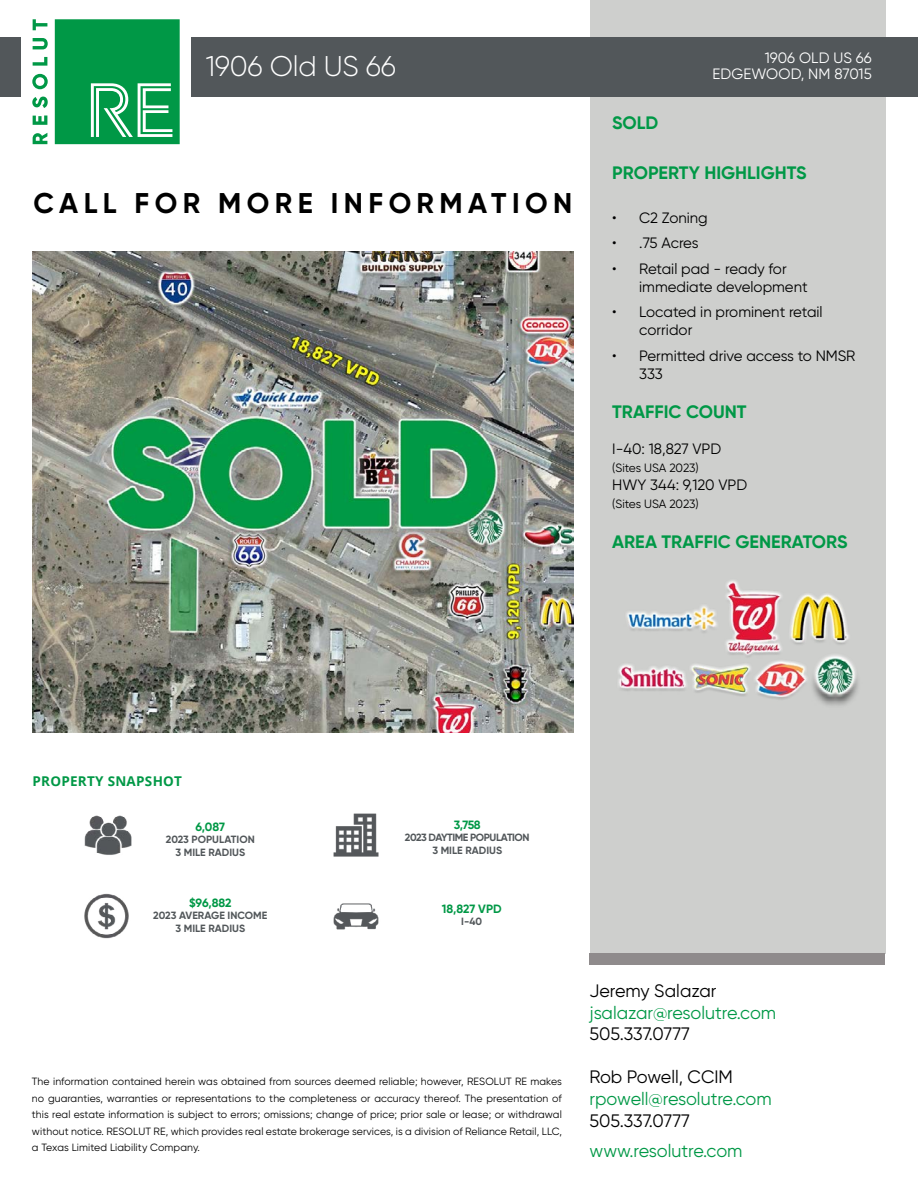
<style>
.page{position:relative;width:918px;height:1188px;background:#fff}
.page>*{position:absolute;margin:0;border:0;box-sizing:border-box;transform-origin:0 0}
.t1{font:700 28.5px "Gilroy";letter-spacing:.19em;color:#000}
.t2{font:300 28.5px "Gilroy";letter-spacing:-.01em;color:#fff}
.t3{font:18px "Gilroy";color:#009846}
.t4{font:700 18px "Gilroy";color:#009846}
.t5{font:18px "Gilroy";color:#000}
.t6{font:15px/18px "Gilroy";color:#000}
.t7{font:15px/16.5px "Gilroy";letter-spacing:.01em;color:#fff;text-align:right}
.t8{font:700 13.5px "Open Sans";letter-spacing:.02em;color:#009846}
.t9{font:12px "Gilroy";letter-spacing:-.01em;color:#000}
.t10{font:700 12px "Gilroy";letter-spacing:-.01em;color:#009846}
.t11{font:10.5px/16.5px "Gilroy";letter-spacing:.01em;color:#000;text-align:justify}
.t12{font:700 10.5px/12.6px "Gilroy";color:#52575a;text-align:center}
.t13{font:700 10.5px/12.6px "Gilroy";letter-spacing:-.04em;color:#52575a;text-align:center}
</style>
<div class="page">
<div style="left:590px;top:0;width:295px;height:954px;background:#cecfcd"></div>
<div style="left:590px;top:953px;width:295px;height:12px;background:#8f8b8c"></div>
<div style="left:0;top:37px;width:918px;height:60px;background:#52575a"></div>
<div style="left:21px;top:14px;width:169px;height:134px;background:#fff"></div>
<svg style="left:32px;top:19px;width:148px;height:125px"></svg>
<img style="left:84px;top:815px;width:48px;height:40px">
<img style="left:84px;top:893px;width:45px;height:46px">
<img style="left:333px;top:813px;width:46px;height:44px">
<img style="left:333px;top:903px;width:46px;height:27px">
<img style="left:618px;top:580px;width:240px;height:126px">
<img style="left:33px;top:251px;width:540px;height:482px">
<h1 class="t2" style="left:206px;top:49px;width:192px">1906 Old US 66</h1>
<h3 class="t7" style="left:712px;top:49px;width:161px">1906 OLD US 66<br>EDGEWOOD, NM 87015</h3>
<h1 class="t1" style="left:33px;top:186px;width:540px">CALL FOR MORE INFORMATION</h1>
<h2 class="t4" style="left:612px;top:111px;width:48px">SOLD</h2>
<h2 class="t4" style="left:612px;top:162px;width:196px">PROPERTY HIGHLIGHTS</h2>
<h3 class="t6" style="left:612px;top:208px;width:97px">• C2 Zoning</h3>
<h3 class="t6" style="left:612px;top:234px;width:88px">• .75 Acres</h3>
<h3 class="t6" style="left:639px;top:259px;width:170px;text-indent:-27px">• Retail pad - ready for immediate development</h3>
<h3 class="t6" style="left:639px;top:303px;width:185px;text-indent:-27px">• Located in prominent retail corridor</h3>
<h3 class="t6" style="left:639px;top:346px;width:218px;text-indent:-27px">• Permitted drive access to NMSR<br>333</h3>
<h2 class="t4" style="left:612px;top:401px;width:136px">TRAFFIC COUNT</h2>
<h3 class="t6" style="left:612px;top:440px;width:111px">I-40: 18,827 VPD</h3>
<p class="t9" style="left:612px;top:461px;width:88px">(Sites USA 2023)</p>
<h3 class="t6" style="left:612px;top:476px;width:136px">HWY 344: 9,120 VPD</h3>
<p class="t9" style="left:612px;top:497px;width:88px">(Sites USA 2023)</p>
<h2 class="t4" style="left:612px;top:531px;width:237px">AREA TRAFFIC GENERATORS</h2>
<p class="t8" style="left:32px;top:772px;width:151px">PROPERTY SNAPSHOT</p>
<p class="t10" style="left:196px;top:819px;width:31px">6,087</p>
<p class="t12" style="left:166px;top:833px;width:90px">2023 POPULATION<br>3 MILE RADIUS</p>
<p class="t10" style="left:189px;top:895px;width:44px">$96,882</p>
<p class="t12" style="left:153px;top:909px;width:116px">2023 AVERAGE INCOME<br>3 MILE RADIUS</p>
<p class="t10" style="left:454px;top:817px;width:28px">3,758</p>
<p class="t13" style="left:405px;top:831px;width:126px">2023 DAYTIME POPULATION<br>3 MILE RADIUS</p>
<p class="t10" style="left:442px;top:901px;width:61px">18,827 VPD</p>
<p class="t12" style="left:461px;top:915px;width:22px">I-40</p>
<p class="t11" style="left:32px;top:1073px;width:532px">The information contained herein was obtained from sources deemed reliable; however, RESOLUT RE makes no guaranties, warranties or representations to the completeness or accuracy thereof. The presentation of this real estate information is subject to errors; omissions; change of price; prior sale or lease; or withdrawal without notice. RESOLUT RE, which provides real estate brokerage services, is a division of Reliance Retail, LLC, a Texas Limited Liability Company.</p>
<h2 class="t5" style="left:590px;top:980px;width:128px">Jeremy Salazar</h2>
<h2 class="t3" style="left:590px;top:1001px;width:188px">jsalazar@resolutre.com</h2>
<h2 class="t5" style="left:590px;top:1023px;width:102px">505.337.0777</h2>
<h2 class="t5" style="left:590px;top:1066px;width:145px">Rob Powell, CCIM</h2>
<h2 class="t3" style="left:590px;top:1088px;width:184px">rpowell@resolutre.com</h2>
<h2 class="t5" style="left:590px;top:1109px;width:102px">505.337.0777</h2>
<h2 class="t3" style="left:590px;top:1139px;width:155px">www.resolutre.com</h2>
</div>
